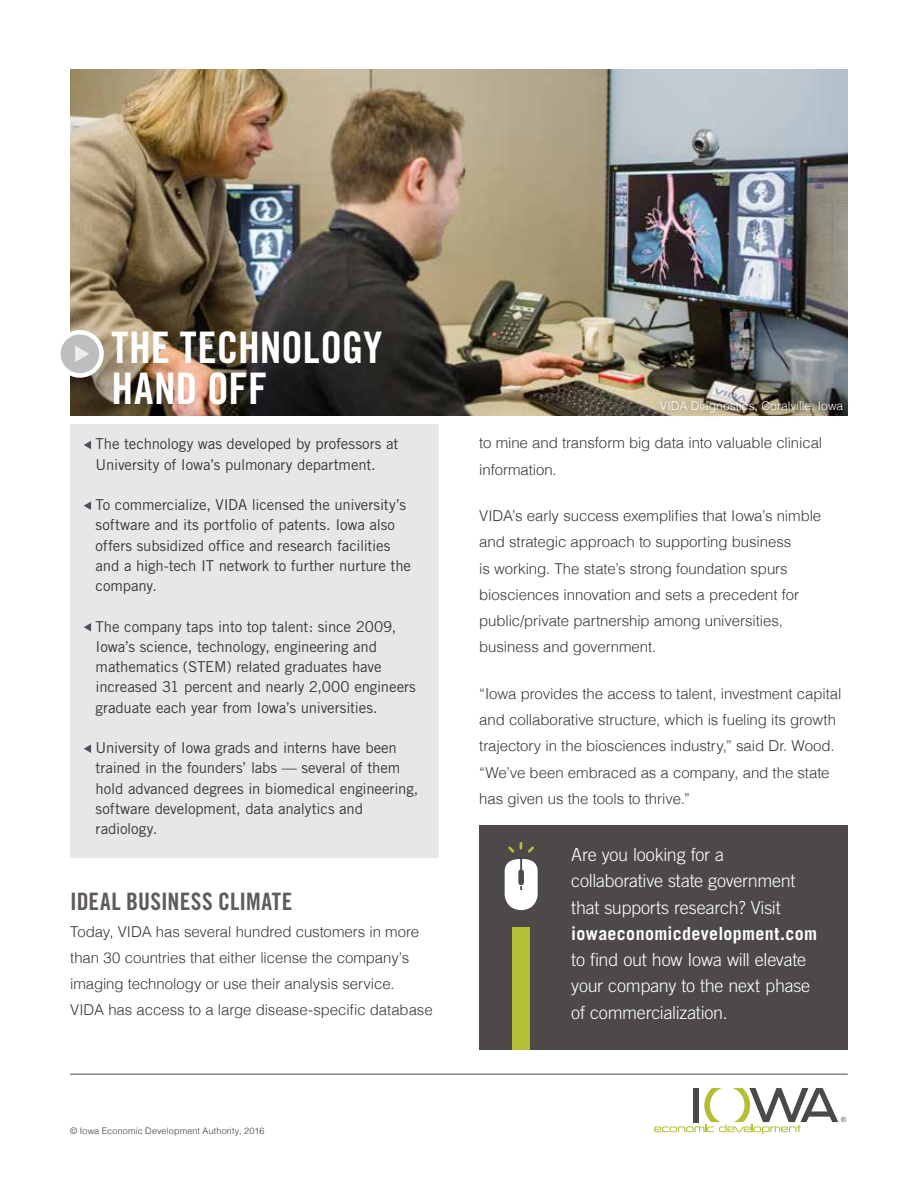
<style>
.page{position:relative;width:918px;height:1188px;background:#fff}
.page>*{position:absolute;margin:0;border:0;box-sizing:border-box;transform-origin:0 0}
.t1{font:43.5px/40.3px "Trade Gothic Bold Cond Twenty";color:#fff}
.t2{font:24px "Trade Gothic Bold Cond Twenty";letter-spacing:.005em;color:#5f5b5a}
.t3{font:300 18px/26.2px "Trade Gothic";letter-spacing:-.015em;color:#fff}
.t4{font:700 18px "Trade Gothic";letter-spacing:.02em;color:#fff}
.t5{font:300 15px/26.2px "Helvetica";letter-spacing:-.005em;color:#383839}
.t6{font:15px/20.2px "Trade Gothic";letter-spacing:-.01em;color:#383839}
.t7{font:300 12px "Helvetica";letter-spacing:.005em;color:#fff}
.t8{font:300 9px "Helvetica";letter-spacing:.015em;color:#383839}
</style>
<div class="page">
<div style="left:479px;top:825px;width:369px;height:224px;background:#4c4948"></div>
<div style="left:513px;top:927px;width:17px;height:122px;background:#b5bf35"></div>
<svg style="left:520px;top:842px;width:2px;height:8px"></svg>
<svg style="left:528px;top:846px;width:6px;height:7px"></svg>
<svg style="left:508px;top:846px;width:6px;height:7px"></svg>
<svg style="left:505px;top:859px;width:33px;height:51px;background:#dfdfdf"></svg>
<div style="left:70px;top:424px;width:368px;height:434px;background:#e6e7e8"></div>
<svg style="left:84px;top:441px;width:7px;height:8px"></svg>
<svg style="left:84px;top:501px;width:7px;height:9px"></svg>
<svg style="left:84px;top:623px;width:7px;height:9px"></svg>
<svg style="left:84px;top:744px;width:7px;height:9px"></svg>
<img style="left:70px;top:70px;width:778px;height:345px">
<svg style="left:60px;top:330px;width:44px;height:48px"></svg>
<svg style="left:654px;top:1088px;width:192px;height:46px"></svg>
<hr style="left:70px;top:1074px;width:778px;height:1px;background:#4c4948">
<div style="left:653px;top:394px;width:197px;height:26px;background:#000;opacity:.5"></div>
<h1 class="t1" style="left:112px;top:327px;width:272px">THE TECHNOLOGY<br>HAND OFF</h1>
<p class="t6" style="left:96px;top:434px;width:304px">The technology was developed by professors at<br>University of Iowa’s pulmonary department.</p>
<p class="t6" style="left:96px;top:494px;width:317px">To commercialize, VIDA licensed the university’s software and its portfolio of patents. Iowa also offers subsidized office and research facilities and a high-tech IT network to further nurture the company.</p>
<p class="t6" style="left:96px;top:616px;width:322px">The company taps into top talent: since 2009, Iowa’s science, technology, engineering and mathematics (STEM) related graduates have increased 31 percent and nearly 2,000 engineers graduate each year from Iowa’s universities.</p>
<p class="t6" style="left:96px;top:737px;width:324px">University of Iowa grads and interns have been trained in the founders’ labs — several of them hold advanced degrees in biomedical engineering, software development, data analytics and radiology.</p>
<h2 class="t2" style="left:70px;top:887px;width:224px">IDEAL BUSINESS CLIMATE</h2>
<p class="t5" style="left:70px;top:917px;width:364px">Today, VIDA has several hundred customers in more than 30 countries that either license the company’s imaging technology or use their analysis service.<br>VIDA has access to a large disease-specific database</p>
<p class="t8" style="left:70px;top:1123px;width:196px">© Iowa Economic Development Authority, 2016</p>
<p class="t7" style="left:660px;top:396px;width:185px">VIDA Diagnostics, Coralville, Iowa</p>
<p class="t5" style="left:479px;top:429px;width:345px">to mine and transform big data into valuable clinical information.</p>
<p class="t5" style="left:479px;top:502px;width:344px">VIDA’s early success exemplifies that Iowa’s nimble and strategic approach to supporting business<br>is working. The state’s strong foundation spurs biosciences innovation and sets a precedent for public/private partnership among universities, business and government.</p>
<p class="t5" style="left:479px;top:679px;width:364px">“Iowa provides the access to talent, investment capital and collaborative structure, which is fueling its growth trajectory in the biosciences industry,” said Dr. Wood. “We’ve been embraced as a company, and the state has given us the tools to thrive.”</p>
<p class="t3" style="left:571px;top:841px;width:226px">Are you looking for a collaborative state government that supports research? Visit</p>
<p class="t4" style="left:571px;top:922px;width:247px">iowaeconomicdevelopment.com</p>
<p class="t3" style="left:571px;top:946px;width:240px">to find out how Iowa will elevate your company to the next phase of commercialization.</p>
</div>
